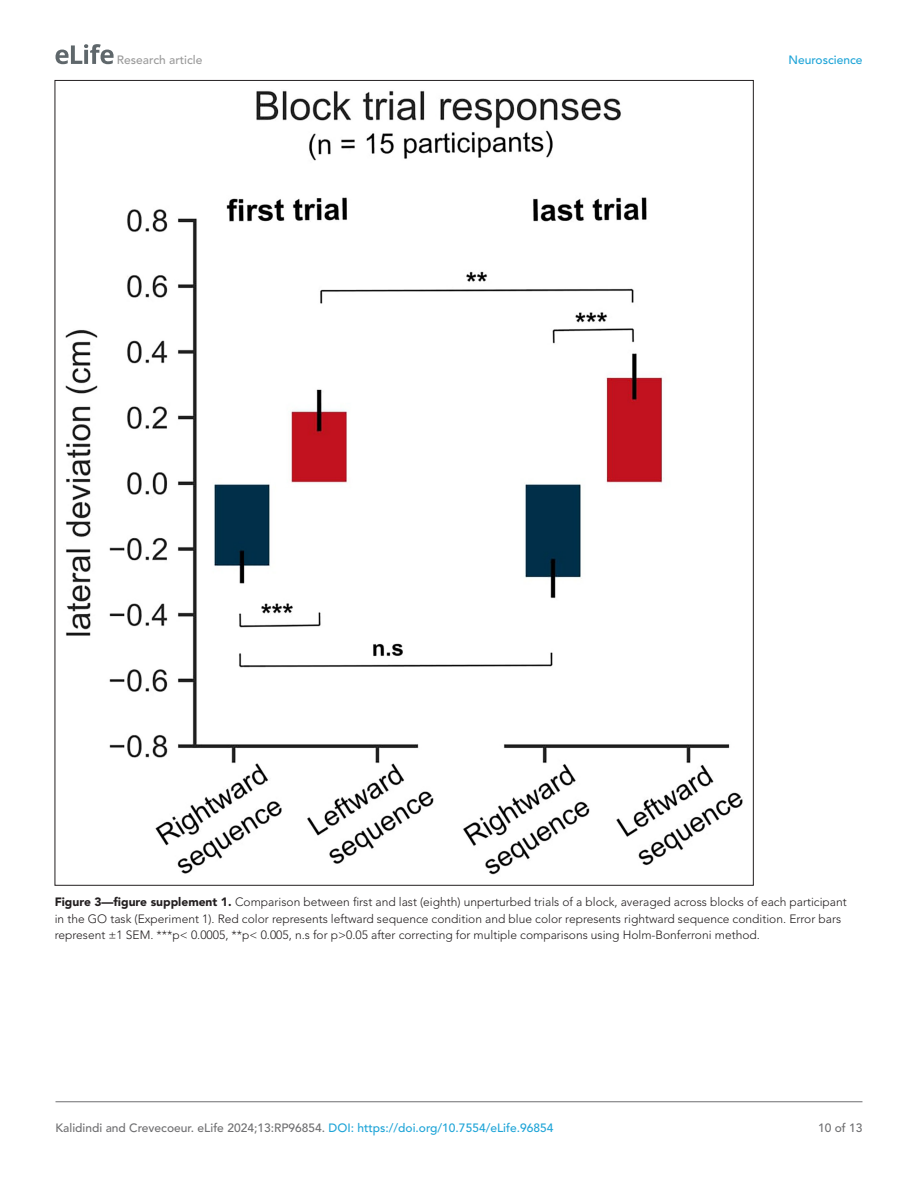
<style>
.page{position:relative;width:918px;height:1188px;background:#fff}
.page>*{position:absolute;margin:0;border:0;box-sizing:border-box;transform-origin:0 0}
.t1{font:300 12px/16.5px "Avenir LT Std";color:#231f20}
.t2{font:500 12px "Avenir LT Std";color:#6e6e70}
.t3{font:500 12px "Avenir LT Std";color:#9a9a9a}
.t4{font:500 12px "Avenir LT Std";color:#1ea4d7}
.s1{font-weight:900}
.s2{color:#1ea4d7}
</style>
<div class="page">
<svg style="left:56px;top:44px;width:58px;height:20px"></svg>
<hr style="left:56px;top:1101px;width:806px;height:1px;background:#6e6e70">
<img style="left:65px;top:90px;width:678px;height:785px">
<p class="t3" style="left:117px;top:53px;width:87px">Research article</p>
<p class="t4" style="left:788px;top:53px;width:76px">Neuroscience</p>
<p class="t1" style="left:55px;top:894px;width:794px"><span class="s1">Figure 3—figure supplement 1.</span> Comparison between first and last (eighth) unperturbed trials of a block, averaged across blocks of each participant in the GO task (Experiment 1). Red color represents leftward sequence condition and blue color represents rightward sequence condition. Error bars represent ±1 SEM. ***p&lt; 0.0005, **p&lt; 0.005, n.s for p&gt;0.05 after correcting for multiple comparisons using Holm-Bonferroni method.</p>
<p class="t2" style="left:56px;top:1121px;width:499px">Kalidindi and Crevecoeur. eLife 2024;13:RP96854. <span class="s2">DOI: https://doi.org/10.7554/eLife.96854</span></p>
<p class="t2" style="left:818px;top:1121px;width:46px">10 of 13</p>
</div>
